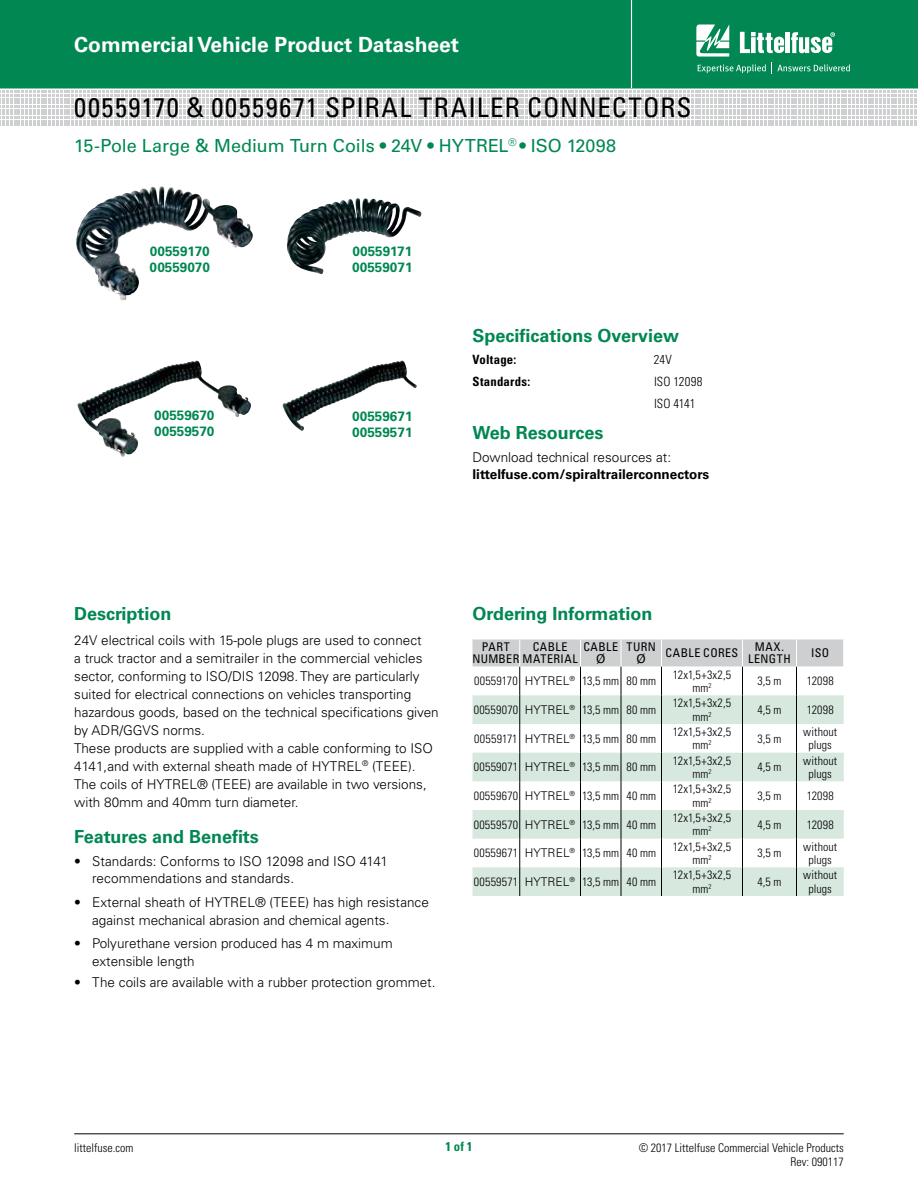
<style>
.page{position:relative;width:918px;height:1188px;background:#fff}
.page>*{position:absolute;margin:0;border:0;box-sizing:border-box;transform-origin:0 0}
.t1{font:condensed 27px "Univers LT Std";letter-spacing:.045em;color:#000}
.t2{font:700 21px "Univers LT Std";color:#fff}
.t3{font:700 18px "Univers LT Std";color:#008752}
.t4{font:18px "Univers LT Std";letter-spacing:-.005em;color:#008752}
.t5{font:300 13.5px/18px "Univers LT Std";color:#000}
.t6{font:700 13.5px/16.2px "Univers LT Std";color:#008752}
.t7{font:700 13.5px "Univers LT Std";color:#000}
.t8{font:700 condensed 12.75px "Univers LT Std";letter-spacing:.015em;color:#000}
.t9{font:300 condensed 12.75px/21.8px "Univers LT Std";letter-spacing:.01em;color:#000}
.t10{font:700 condensed 12.75px "Univers LT Std";color:#008752}
.t11{font:300 condensed 12px/13.5px "Univers LT Std";letter-spacing:.005em;color:#000;text-align:center}
.t12{font:condensed 12px/12px "Univers LT Std";letter-spacing:.04em;color:#000}
.t13{font:12px "Univers LT Std";color:#000}
.s1{font-stretch:normal}
</style>
<div class="page">
<div style="left:0;top:0;width:918px;height:88px;background:#008752"></div>
<hr style="left:631px;top:0;width:1px;height:88px;background:#fff">
<hr style="left:74px;top:1134px;width:770px;height:1px;background:#000">
<svg style="left:0;top:91px;width:917px;height:35px"></svg>
<svg style="left:696px;top:24px;width:33px;height:33px"></svg>
<hr style="left:786px;top:32px;width:4px;height:21px;background:#fff">
<svg style="left:791px;top:32px;width:44px;height:21px"></svg>
<svg style="left:740px;top:32px;width:44px;height:21px"></svg>
<svg style="left:698px;top:64px;width:68px;height:9px"></svg>
<svg style="left:772px;top:63px;width:78px;height:11px"></svg>
<img style="left:76px;top:186px;width:145px;height:114px">
<img style="left:77px;top:361px;width:120px;height:96px">
<img style="left:286px;top:198px;width:136px;height:77px">
<img style="left:282px;top:361px;width:120px;height:70px">
<svg style="left:472px;top:639px;width:372px;height:257px"></svg>
<h2 class="t2" style="left:74px;top:32px;width:386px">Commercial Vehicle Product Datasheet</h2>
<h1 class="t1" style="left:74px;top:91px;width:619px">00559170 &amp; 00559671 SPIRAL TRAILER CONNECTORS</h1>
<h3 class="t4" style="left:74px;top:135px;width:543px">15-Pole Large &amp; Medium Turn Coils • 24V • HYTREL<sup>®</sup> • ISO 12098</h3>
<p class="t6" style="left:150px;top:243px;width:62px">00559170<br>00559070</p>
<p class="t6" style="left:154px;top:407px;width:62px">00559670<br>00559570</p>
<p class="t6" style="left:352px;top:243px;width:62px">00559171<br>00559071</p>
<p class="t6" style="left:352px;top:408px;width:62px">00559671<br>00559571</p>
<h3 class="t3" style="left:472px;top:326px;width:208px">Specifications Overview</h3>
<p class="t8" style="left:472px;top:352px;width:45px">Voltage:</p>
<p class="t9" style="left:654px;top:349px;width:19px">24V</p>
<p class="t8" style="left:472px;top:374px;width:59px">Standards:</p>
<p class="t9" style="left:654px;top:371px;width:50px">ISO 12098<br>ISO 4141</p>
<h3 class="t3" style="left:472px;top:422px;width:132px">Web Resources</h3>
<p class="t5" style="left:472px;top:449px;width:200px">Download technical resources at:</p>
<p class="t7" style="left:472px;top:466px;width:238px">littelfuse.com/spiraltrailerconnectors</p>
<h3 class="t3" style="left:74px;top:603px;width:99px">Description</h3>
<p class="t5" style="left:74px;top:631px;width:366px">24V electrical coils with 15-pole plugs are used to connect<br>a truck tractor and a semitrailer in the commercial vehicles sector, conforming to ISO/DIS 12098. They are particularly suited for electrical connections on vehicles transporting hazardous goods, based on the technical specifications given by ADR/GGVS norms.<br>These products are supplied with a cable conforming to ISO 4141,and with external sheath made of HYTREL<sup>®</sup> (TEEE).<br>The coils of HYTREL® (TEEE) are available in two versions, with 80mm and 40mm turn diameter.</p>
<h3 class="t3" style="left:74px;top:827px;width:186px">Features and Benefits</h3>
<p class="t5" style="left:92px;top:853px;width:297px;line-height:16.5px;text-indent:-18px">• Standards: Conforms to ISO 12098 and ISO 4141 recommendations and standards.</p>
<p class="t5" style="left:92px;top:893px;width:338px;text-indent:-18px">• External sheath of HYTREL® (TEEE) has high resistance against mechanical abrasion and chemical agents.</p>
<p class="t5" style="left:92px;top:934px;width:302px;text-indent:-18px">• Polyurethane version produced has 4 m maximum extensible length</p>
<p class="t5" style="left:74px;top:974px;width:363px">• The coils are available with a rubber protection grommet.</p>
<h3 class="t3" style="left:472px;top:603px;width:181px">Ordering Information</h3>
<p class="t12" style="left:473px;top:641px;width:107px;text-indent:9px">PART<br>NUMBER MATERIAL</p>
<p class="t12" style="left:533px;top:641px;width:36px">CABLE</p>
<p class="t12" style="left:583px;top:641px;width:36px">CABLE</p>
<p class="t13" style="left:596px;top:652px;width:11px">Ø</p>
<p class="t12" style="left:627px;top:641px;width:31px">TURN</p>
<p class="t13" style="left:637px;top:652px;width:11px">Ø</p>
<p class="t12" style="left:666px;top:647px;width:74px">CABLE CORES</p>
<p class="t12" style="left:748px;top:641px;width:44px;text-align:center">MAX.<br>LENGTH</p>
<p class="t12" style="left:811px;top:647px;width:19px">ISO</p>
<p class="t11" style="left:474px;top:674px;width:183px">00559170 <span class="s1">HYTREL</span><sup>®</sup> 13,5 mm 80 mm</p>
<p class="t11" style="left:673px;top:668px;width:60px">12x1,5+3x2,5 mm<sup>2</sup></p>
<p class="t11" style="left:757px;top:674px;width:26px">3,5 m</p>
<p class="t11" style="left:807px;top:674px;width:29px">12098</p>
<p class="t11" style="left:474px;top:703px;width:184px">00559070 <span class="s1">HYTREL</span><sup>®</sup> 13,5 mm 80 mm</p>
<p class="t11" style="left:673px;top:696px;width:60px">12x1,5+3x2,5 mm<sup>2</sup></p>
<p class="t11" style="left:757px;top:703px;width:26px">4,5 m</p>
<p class="t11" style="left:807px;top:703px;width:29px">12098</p>
<p class="t11" style="left:474px;top:732px;width:183px">00559171 <span class="s1">HYTREL</span><sup>®</sup> 13,5 mm 80 mm</p>
<p class="t11" style="left:673px;top:725px;width:60px">12x1,5+3x2,5 mm<sup>2</sup></p>
<p class="t11" style="left:757px;top:732px;width:26px">3,5 m</p>
<p class="t11" style="left:803px;top:725px;width:36px">without plugs</p>
<p class="t11" style="left:474px;top:760px;width:184px">00559071 <span class="s1">HYTREL</span><sup>®</sup> 13,5 mm 80 mm</p>
<p class="t11" style="left:673px;top:754px;width:60px">12x1,5+3x2,5 mm<sup>2</sup></p>
<p class="t11" style="left:757px;top:760px;width:26px">4,5 m</p>
<p class="t11" style="left:803px;top:754px;width:36px">without plugs</p>
<p class="t11" style="left:474px;top:789px;width:184px">00559670 <span class="s1">HYTREL</span><sup>®</sup> 13,5 mm 40 mm</p>
<p class="t11" style="left:673px;top:782px;width:60px">12x1,5+3x2,5 mm<sup>2</sup></p>
<p class="t11" style="left:757px;top:789px;width:26px">3,5 m</p>
<p class="t11" style="left:807px;top:789px;width:29px">12098</p>
<p class="t11" style="left:474px;top:818px;width:184px">00559570 <span class="s1">HYTREL</span><sup>®</sup> 13,5 mm 40 mm</p>
<p class="t11" style="left:673px;top:811px;width:60px">12x1,5+3x2,5 mm<sup>2</sup></p>
<p class="t11" style="left:757px;top:818px;width:26px">4,5 m</p>
<p class="t11" style="left:807px;top:818px;width:29px">12098</p>
<p class="t11" style="left:474px;top:846px;width:184px">00559671 <span class="s1">HYTREL</span><sup>®</sup> 13,5 mm 40 mm</p>
<p class="t11" style="left:673px;top:840px;width:60px">12x1,5+3x2,5 mm<sup>2</sup></p>
<p class="t11" style="left:757px;top:846px;width:26px">3,5 m</p>
<p class="t11" style="left:803px;top:840px;width:36px">without plugs</p>
<p class="t11" style="left:474px;top:875px;width:184px">00559571 <span class="s1">HYTREL</span><sup>®</sup> 13,5 mm 40 mm</p>
<p class="t11" style="left:673px;top:868px;width:60px">12x1,5+3x2,5 mm<sup>2</sup></p>
<p class="t11" style="left:757px;top:875px;width:26px">4,5 m</p>
<p class="t11" style="left:803px;top:868px;width:36px">without plugs</p>
<p class="t11" style="left:74px;top:1141px;width:61px">littelfuse.com</p>
<p class="t10" style="left:445px;top:1139px;width:29px">1 of 1</p>
<p class="t11" style="left:639px;top:1141px;width:207px;text-align:right">© 2017 Littelfuse Commercial Vehicle Products<br>Rev: 090117</p>
</div>
